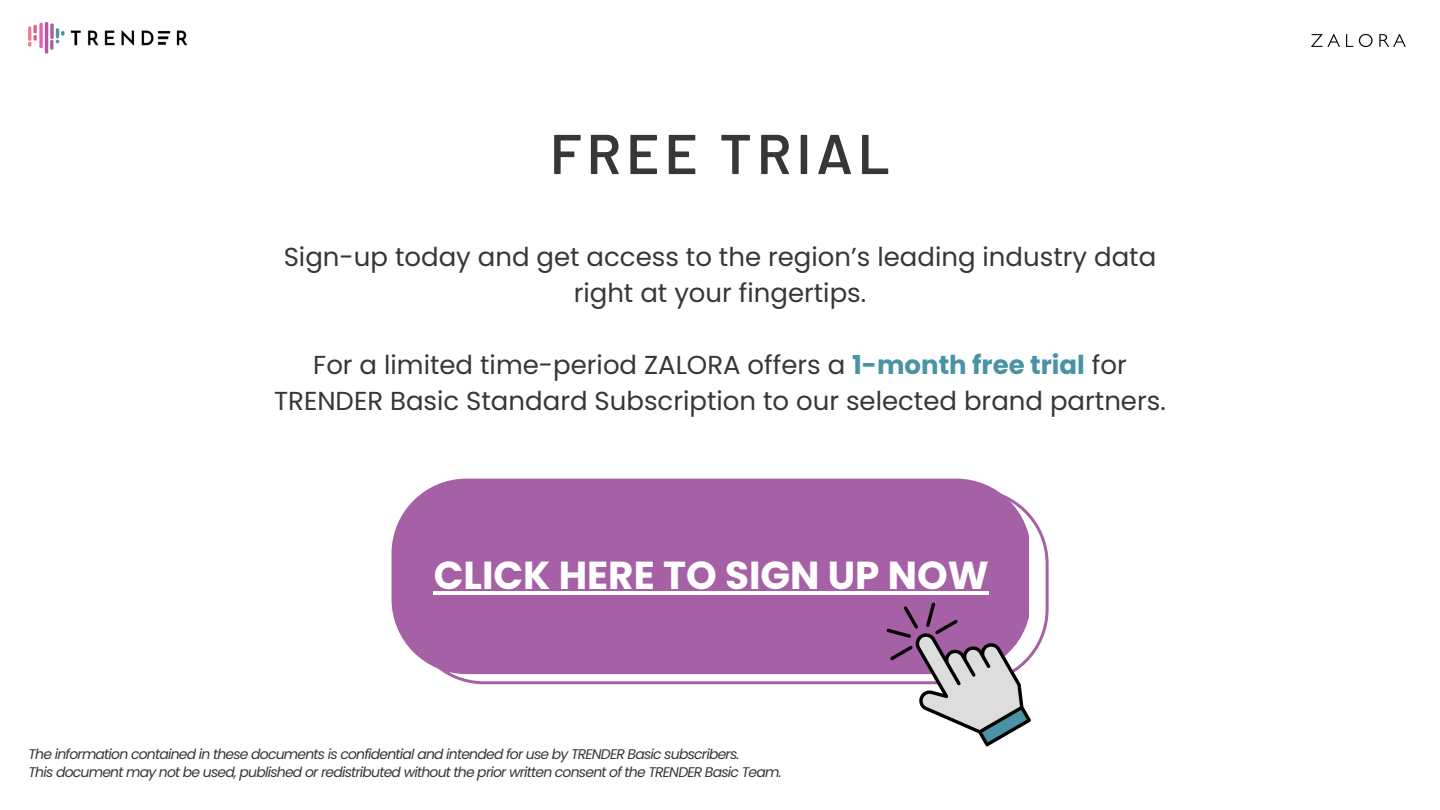
<style>
.page{position:relative;width:1440px;height:810px;background:#fff}
.page>*{position:absolute;margin:0;border:0;box-sizing:border-box;transform-origin:0 0}
.t1{font:600 56px "Barlow";letter-spacing:.095em;color:#373736}
.t2{font:700 39px "Poppins";color:#fff}
.t3{font:26px/36px "Poppins";color:#373736;text-align:center}
.t4{font:italic 14px/18px "Poppins";letter-spacing:-.055em;color:#373736}
.s1{font-weight:700;color:#4993a4}
</style>
<div class="page">
<img style="left:29px;top:23px;width:36px;height:31px">
<img style="left:70px;top:30px;width:118px;height:16px">
<img style="left:1311px;top:33px;width:95px;height:15px">
<svg style="left:446px;top:513px;width:603px;height:171px"></svg>
<div style="left:392px;top:479px;width:637px;height:195px;background:#a660a6"></div>
<hr style="left:434px;top:591px;width:555px;height:4px;background:#fff">
<svg style="left:886px;top:602px;width:145px;height:144px"></svg>
<h1 class="t1" style="left:550px;top:118px;width:341px">FREE TRIAL</h1>
<h3 class="t3" style="left:284px;top:238px;width:874px">Sign-up today and get access to the region’s leading industry data right at your fingertips.</h3>
<h3 class="t3" style="left:274px;top:346px;width:893px">For a limited time-period ZALORA offers a <span class="s1">1-month free trial</span> for<br>TRENDER Basic Standard Subscription to our selected brand partners.</h3>
<h2 class="t2" style="left:434px;top:548px;width:557px">CLICK HERE TO SIGN UP NOW</h2>
<p class="t4" style="left:29px;top:745px;width:755px">The information contained in these documents is confidential and intended for use by TRENDER Basic subscribers.<br>This document may not be used, published or redistributed without the prior written consent of the TRENDER Basic Team.</p>
</div>
